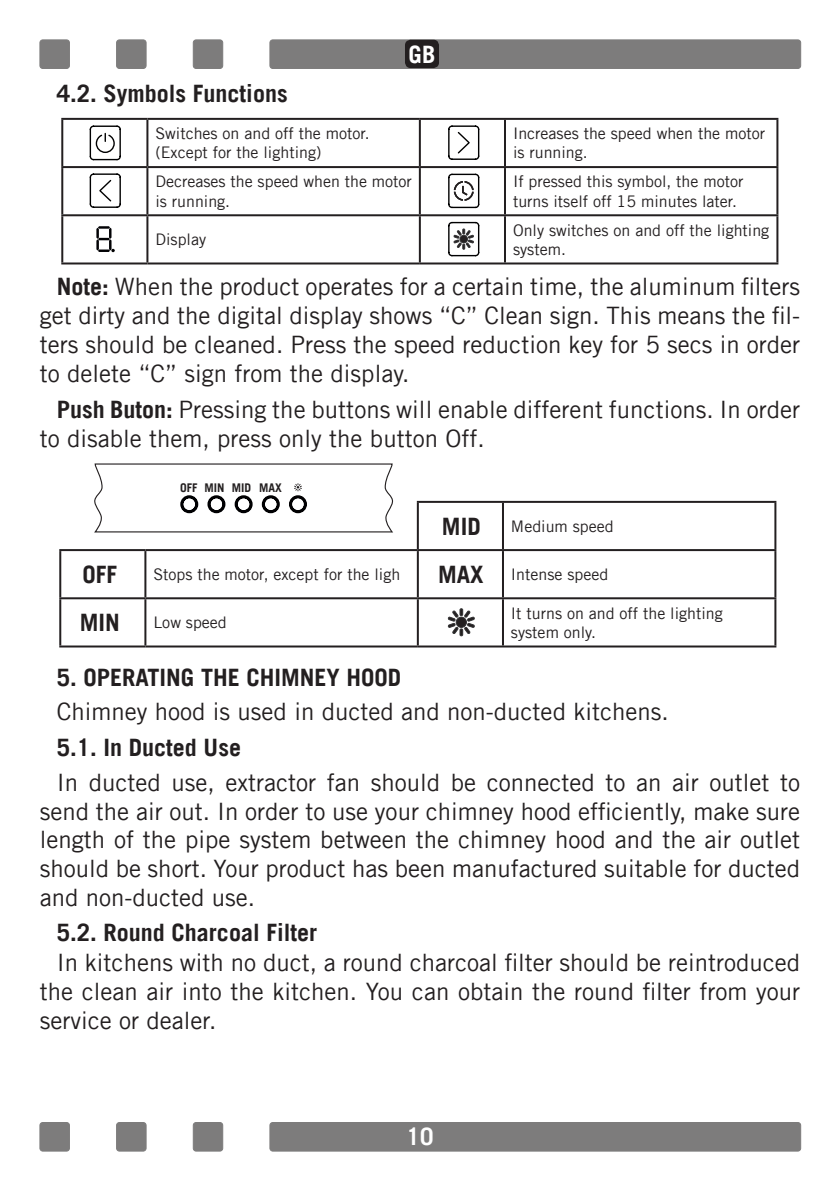
<style>
.page{position:relative;width:840px;height:1191px;background:#fff}
.page>*{position:absolute;margin:0;border:0;box-sizing:border-box;transform-origin:0 0}
.t1{font:24px/28.8px "Trade Gothic";color:#231f20;text-align:justify}
.t2{font:700 24px/48px "Trade Gothic";color:#231f20}
.t3{font:700 24px "Trade Gothic";color:#fff}
.t4{font:16px/19.2px "Trade Gothic";color:#231f20}
.t5{font:700 12px "Trade Gothic";color:#231f20}
.s1{font-weight:700}
</style>
<div class="page">
<div style="left:270px;top:40px;width:530px;height:28px;background:#7d7c7c;border-radius:3px"></div>
<div style="left:269px;top:40px;width:531px;height:29px;border:1px solid #7d7c7c;border-radius:3px"></div>
<div style="left:40px;top:40px;width:29px;height:28px;background:#7d7c7c;border-radius:3px"></div>
<div style="left:40px;top:40px;width:30px;height:29px;border:1px solid #7d7c7c;border-radius:3px"></div>
<div style="left:193px;top:40px;width:29px;height:28px;background:#7d7c7c;border-radius:3px"></div>
<div style="left:193px;top:40px;width:30px;height:29px;border:1px solid #7d7c7c;border-radius:3px"></div>
<div style="left:116px;top:40px;width:30px;height:28px;background:#7d7c7c;border-radius:3px"></div>
<div style="left:116px;top:40px;width:30px;height:29px;border:1px solid #7d7c7c;border-radius:3px"></div>
<div style="left:270px;top:1122px;width:530px;height:29px;background:#7d7c7c;border-radius:3px"></div>
<div style="left:269px;top:1122px;width:531px;height:29px;border:1px solid #7d7c7c;border-radius:3px"></div>
<div style="left:40px;top:1122px;width:29px;height:29px;background:#7d7c7c;border-radius:3px"></div>
<div style="left:40px;top:1122px;width:30px;height:29px;border:1px solid #7d7c7c;border-radius:3px"></div>
<div style="left:193px;top:1122px;width:29px;height:29px;background:#7d7c7c;border-radius:3px"></div>
<div style="left:193px;top:1122px;width:30px;height:29px;border:1px solid #7d7c7c;border-radius:3px"></div>
<div style="left:116px;top:1122px;width:30px;height:29px;background:#7d7c7c;border-radius:3px"></div>
<div style="left:116px;top:1122px;width:30px;height:29px;border:1px solid #7d7c7c;border-radius:3px"></div>
<hr style="left:61px;top:118px;width:86px;height:2px;background:#231f20">
<hr style="left:61px;top:120px;width:2px;height:46px;background:#231f20">
<hr style="left:147px;top:118px;width:272px;height:2px;background:#231f20">
<hr style="left:146px;top:120px;width:2px;height:46px;background:#231f20">
<hr style="left:419px;top:118px;width:85px;height:2px;background:#231f20">
<hr style="left:504px;top:118px;width:274px;height:2px;background:#231f20">
<hr style="left:776px;top:120px;width:2px;height:46px;background:#231f20">
<hr style="left:61px;top:166px;width:86px;height:2px;background:#231f20">
<hr style="left:61px;top:168px;width:2px;height:46px;background:#231f20">
<hr style="left:147px;top:166px;width:272px;height:2px;background:#231f20">
<hr style="left:146px;top:168px;width:2px;height:46px;background:#231f20">
<hr style="left:419px;top:166px;width:85px;height:2px;background:#231f20">
<hr style="left:504px;top:166px;width:274px;height:2px;background:#231f20">
<hr style="left:776px;top:168px;width:2px;height:46px;background:#231f20">
<hr style="left:61px;top:214px;width:86px;height:2px;background:#231f20">
<hr style="left:61px;top:216px;width:2px;height:46px;background:#231f20">
<hr style="left:147px;top:214px;width:272px;height:2px;background:#231f20">
<hr style="left:146px;top:216px;width:2px;height:46px;background:#231f20">
<hr style="left:419px;top:214px;width:85px;height:2px;background:#231f20">
<hr style="left:504px;top:214px;width:274px;height:2px;background:#231f20">
<hr style="left:776px;top:216px;width:2px;height:46px;background:#231f20">
<hr style="left:61px;top:262px;width:86px;height:2px;background:#231f20">
<hr style="left:147px;top:262px;width:272px;height:2px;background:#231f20">
<hr style="left:419px;top:262px;width:85px;height:2px;background:#231f20">
<hr style="left:504px;top:262px;width:274px;height:2px;background:#231f20">
<hr style="left:418px;top:120px;width:2px;height:46px;background:#231f20">
<hr style="left:503px;top:120px;width:2px;height:46px;background:#231f20">
<hr style="left:418px;top:168px;width:2px;height:46px;background:#231f20">
<hr style="left:503px;top:168px;width:2px;height:46px;background:#231f20">
<hr style="left:418px;top:216px;width:2px;height:46px;background:#231f20">
<hr style="left:503px;top:216px;width:2px;height:46px;background:#231f20">
<svg style="left:96px;top:226px;width:18px;height:26px"></svg>
<svg style="left:89px;top:173px;width:32px;height:35px"></svg>
<svg style="left:448px;top:125px;width:32px;height:35px"></svg>
<svg style="left:448px;top:173px;width:32px;height:36px"></svg>
<svg style="left:448px;top:221px;width:32px;height:36px"></svg>
<svg style="left:89px;top:125px;width:32px;height:36px"></svg>
<svg style="left:94px;top:463px;width:300px;height:70px"></svg>
<hr style="left:502px;top:501px;width:274px;height:2px;background:#231f20">
<hr style="left:774px;top:503px;width:2px;height:46px;background:#231f20">
<hr style="left:502px;top:549px;width:274px;height:2px;background:#231f20">
<hr style="left:774px;top:551px;width:2px;height:46px;background:#231f20">
<hr style="left:59px;top:599px;width:2px;height:46px;background:#231f20">
<hr style="left:144px;top:599px;width:2px;height:46px;background:#231f20">
<hr style="left:417px;top:597px;width:85px;height:2px;background:#231f20">
<hr style="left:502px;top:597px;width:274px;height:2px;background:#231f20">
<hr style="left:774px;top:599px;width:2px;height:46px;background:#231f20">
<hr style="left:59px;top:645px;width:86px;height:2px;background:#231f20">
<hr style="left:145px;top:645px;width:272px;height:2px;background:#231f20">
<hr style="left:417px;top:645px;width:85px;height:2px;background:#231f20">
<hr style="left:502px;top:645px;width:274px;height:2px;background:#231f20">
<hr style="left:501px;top:551px;width:2px;height:46px;background:#231f20">
<hr style="left:416px;top:599px;width:2px;height:46px;background:#231f20">
<hr style="left:501px;top:599px;width:2px;height:46px;background:#231f20">
<hr style="left:145px;top:549px;width:272px;height:2px;background:#231f20">
<hr style="left:416px;top:551px;width:2px;height:46px;background:#231f20">
<hr style="left:145px;top:597px;width:272px;height:2px;background:#231f20">
<hr style="left:416px;top:501px;width:86px;height:2px;background:#231f20">
<hr style="left:416px;top:503px;width:2px;height:46px;background:#231f20">
<hr style="left:501px;top:503px;width:2px;height:46px;background:#231f20">
<hr style="left:417px;top:549px;width:85px;height:2px;background:#231f20">
<hr style="left:59px;top:549px;width:86px;height:2px;background:#231f20">
<hr style="left:59px;top:551px;width:2px;height:46px;background:#231f20">
<hr style="left:144px;top:551px;width:2px;height:46px;background:#231f20">
<hr style="left:59px;top:597px;width:86px;height:2px;background:#231f20">
<svg style="left:447px;top:608px;width:27px;height:28px"></svg>
<div style="left:405px;top:40px;width:34px;height:28px;background:#231f20;border-radius:6px"></div>
<p class="t2" style="left:57px;top:71px;width:232px">4.2. Symbols Functions</p>
<p class="t3" style="left:408px;top:44px;width:28px">GB</p>
<p class="t4" style="left:155px;top:125px;width:216px">Switches on and off the motor. (Except for the lighting)</p>
<p class="t4" style="left:512px;top:125px;width:253px">Increases the speed when the motor is running.</p>
<p class="t4" style="left:155px;top:173px;width:258px">Decreases the speed when the motor is running.</p>
<p class="t4" style="left:512px;top:173px;width:232px">If pressed this symbol, the motor turns itself off 15 minutes later.</p>
<p class="t4" style="left:155px;top:231px;width:52px">Display</p>
<p class="t4" style="left:512px;top:222px;width:257px">Only switches on and off the lighting system.</p>
<p class="t1" style="left:40px;top:272px;width:761px;text-indent:17px"><span class="s1">Note:</span> When the product operates for a certain time, the aluminum filters get dirty and the digital display shows “C” Clean sign. This means the fil&shy;ters should be cleaned. Press the speed reduction key for 5 secs in order to delete “C” sign from the display.</p>
<p class="t1" style="left:40px;top:397px;width:761px;text-indent:17px"><span class="s1">Push Buton:</span> Pressing the buttons will enable different functions. In order to disable them, press only the button Off.</p>
<p class="t2" style="left:80px;top:552px;width:42px">OFF<br>MIN</p>
<p class="t5" style="left:180px;top:483px;width:103px">OFF MIN MID MAX</p>
<p class="t2" style="left:438px;top:504px;width:47px">MID<br>MAX</p>
<p class="t4" style="left:510px;top:518px;width:104px">Medium speed</p>
<p class="t4" style="left:153px;top:564px;width:248px">Stops the motor, except for the ligh</p>
<p class="t4" style="left:510px;top:566px;width:99px">Intense speed</p>
<p class="t4" style="left:153px;top:614px;width:75px">Low speed</p>
<p class="t4" style="left:510px;top:604px;width:213px">It turns on and off the lighting system only.</p>
<p class="t2" style="left:57px;top:655px;width:346px">5. OPERATING THE CHIMNEY HOOD</p>
<p class="t1" style="left:57px;top:699px;width:613px">Chimney hood is used in ducted and non-ducted kitchens.</p>
<p class="t2" style="left:57px;top:725px;width:186px">5.1. In Ducted Use</p>
<p class="t1" style="left:40px;top:767px;width:761px;text-indent:17px">In ducted use, extractor fan should be connected to an air outlet to send the air out. In order to use your chimney hood efficiently, make sure length of the pipe system between the chimney hood and the air outlet should be short. Your product has been manufactured suitable for ducted and non-ducted use.</p>
<p class="t2" style="left:57px;top:909px;width:262px">5.2. Round Charcoal Filter</p>
<p class="t1" style="left:40px;top:947px;width:761px;text-indent:17px">In kitchens with no duct, a round charcoal filter should be reintroduced the clean air into the kitchen. You can obtain the round filter from your service or dealer.</p>
<p class="t3" style="left:406px;top:1127px;width:28px">10</p>
</div>
